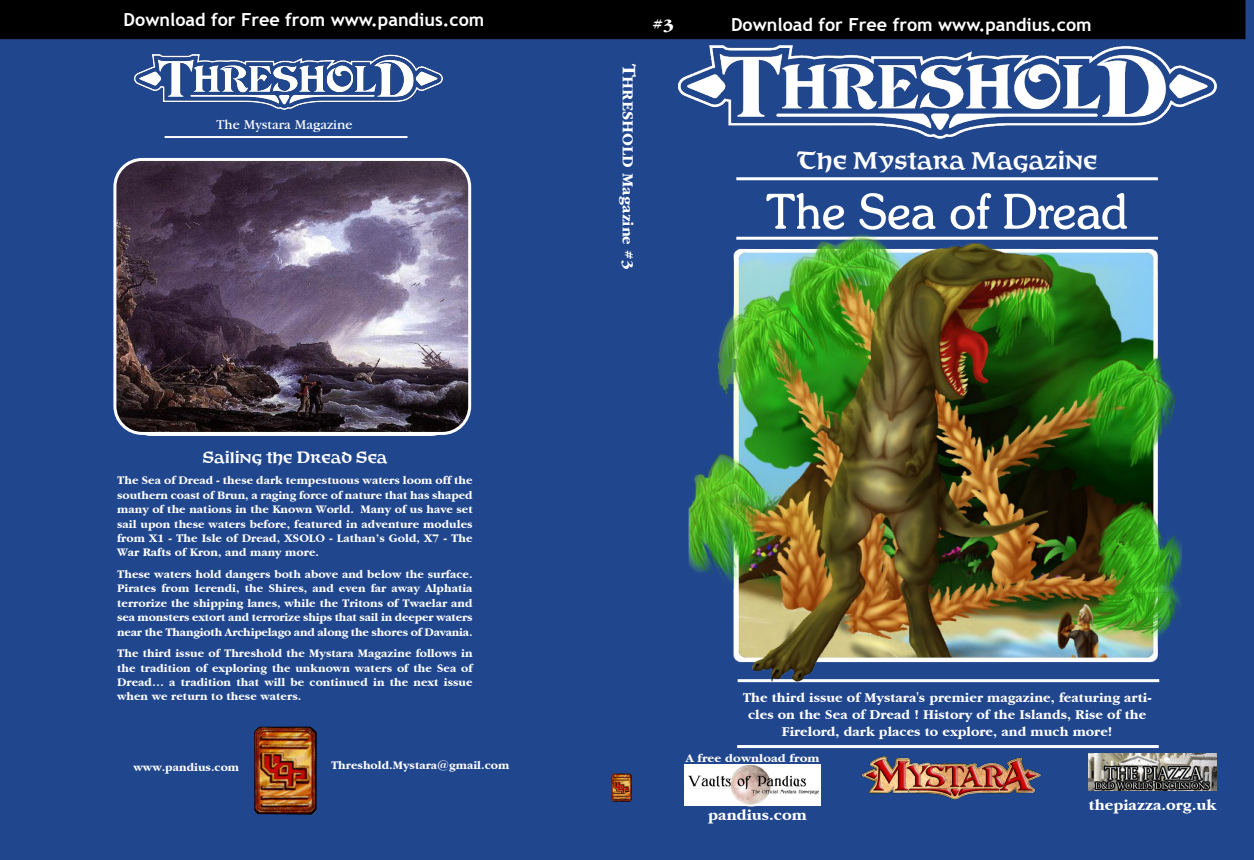
<style>
.page{position:relative;width:1254px;height:860px;background:#20468e}
.page>*{position:absolute;margin:0;border:0;box-sizing:border-box;transform-origin:0 0}
.t1{font:700 24px "OPTI Furst";color:#fff}
.t2{font:700 18px "Trebuchet MS";color:#fff}
.t3{font:700 18px "ITC Garamond Std";color:#fff}
.t4{font:700 16px "Garamond IT Cby BT";color:#fff}
.t5{font:700 16px "ITC Garamond Std";color:#fff}
.t6{font:700 16px "OPTI Furst";color:#fff}
.t7{font:700 14px/16.8px "Garamond IT Cby BT";color:#fff;text-align:center}
.t8{font:14px "Garamond IT Cby BT";color:#fff}
.t9{font:700 12px/14.4px "Garamond IT Cby BT";color:#fff;text-align:justify}
.t10{font:700 12px "Garamond IT Cby BT";color:#fff;scale:1.07 1}
.s1{font-size:20px}
</style>
<div class="page">
<img style="left:612px;top:773px;width:20px;height:29px">
<div style="left:0;top:0;width:1245px;height:39px;background:#000"></div>
<img style="left:861px;top:756px;width:179px;height:43px">
<img style="left:1089px;top:753px;width:127px;height:37px">
<img style="left:685px;top:764px;width:135px;height:42px">
<img style="left:679px;top:45px;width:537px;height:94px">
<hr style="left:736px;top:177px;width:422px;height:3px;background:#fff">
<svg style="left:766px;top:193px;width:78px;height:36px"></svg>
<svg style="left:859px;top:193px;width:76px;height:37px"></svg>
<svg style="left:950px;top:193px;width:41px;height:36px"></svg>
<svg style="left:1004px;top:193px;width:123px;height:36px"></svg>
<img style="left:688px;top:234px;width:494px;height:449px">
<hr style="left:737px;top:745px;width:422px;height:3px;background:#fff">
<img style="left:254px;top:726px;width:63px;height:88px">
<img style="left:135px;top:54px;width:308px;height:55px">
<hr style="left:165px;top:136px;width:242px;height:2px;background:#fff">
<img style="left:115px;top:159px;width:355px;height:274px;border-radius:27px">
<div style="left:113px;top:158px;width:358px;height:277px;border:3px solid #fff;border-radius:27px"></div>
<h2 class="t2" style="left:124px;top:13px;width:362px">Download for Free from www.pandius.com</h2>
<h2 class="t3" style="left:652px;top:19px;width:23px">#3</h2>
<h2 class="t2" style="left:731px;top:18px;width:362px">Download for Free from www.pandius.com</h2>
<p class="t8" style="left:216px;top:118px;width:138px">The Mystara Magazine</p>
<h3 class="t6" style="left:202px;top:452px;width:186px">Sailing the Dread Sea</h3>
<p class="t9" style="left:117px;top:474px;width:357px">The Sea of Dread - these dark tempestuous waters loom off the southern coast of Brun, a raging force of nature that has shaped many of the nations in the Known World. Many of us have set sail upon these waters before, featured in adventure modules from X1 - The Isle of Dread, XSOLO - Lathan’s Gold, X7 - The War Rafts of Kron, and many more.</p>
<p class="t9" style="left:117px;top:567px;width:357px">These waters hold dangers both above and below the surface.<br>Pirates from Ierendi, the Shires, and even far away Alphatia terrorize the shipping lanes, while the Tritons of Twaelar and sea monsters extort and terrorize ships that sail in deeper waters near the Thangioth Archipelago and along the shores of Davania.</p>
<p class="t9" style="left:117px;top:647px;width:357px">The third issue of Threshold the Mystara Magazine follows in the tradition of exploring the unknown waters of the Sea of Dread… a tradition that will be continued in the next issue when we return to these waters.</p>
<p class="t9" style="left:133px;top:761px;width:107px">www.pandius.com</p>
<p class="t9" style="left:331px;top:759px;width:180px">Threshold.Mystara@gmail.com</p>
<h3 class="t5" style="left:634px;top:64px;width:207px;rotate:90deg"><span class="s1">T</span>HRESHOLD Magazine #3</h3>
<h1 class="t1" style="left:797px;top:152px;width:301px">The Mystara Magazine</h1>
<p class="t7" style="left:743px;top:690px;width:410px">The third issue of Mystara's premier magazine, featuring arti&shy;cles on the Sea of Dread ! History of the Islands, Rise of the<br>Firelord, dark places to explore, and much more!</p>
<p class="t10" style="left:686px;top:753px;width:127px">A free download from</p>
<h3 class="t4" style="left:708px;top:808px;width:100px">pandius.com</h3>
<h3 class="t4" style="left:1089px;top:798px;width:129px">thepiazza.org.uk</h3>
</div>
